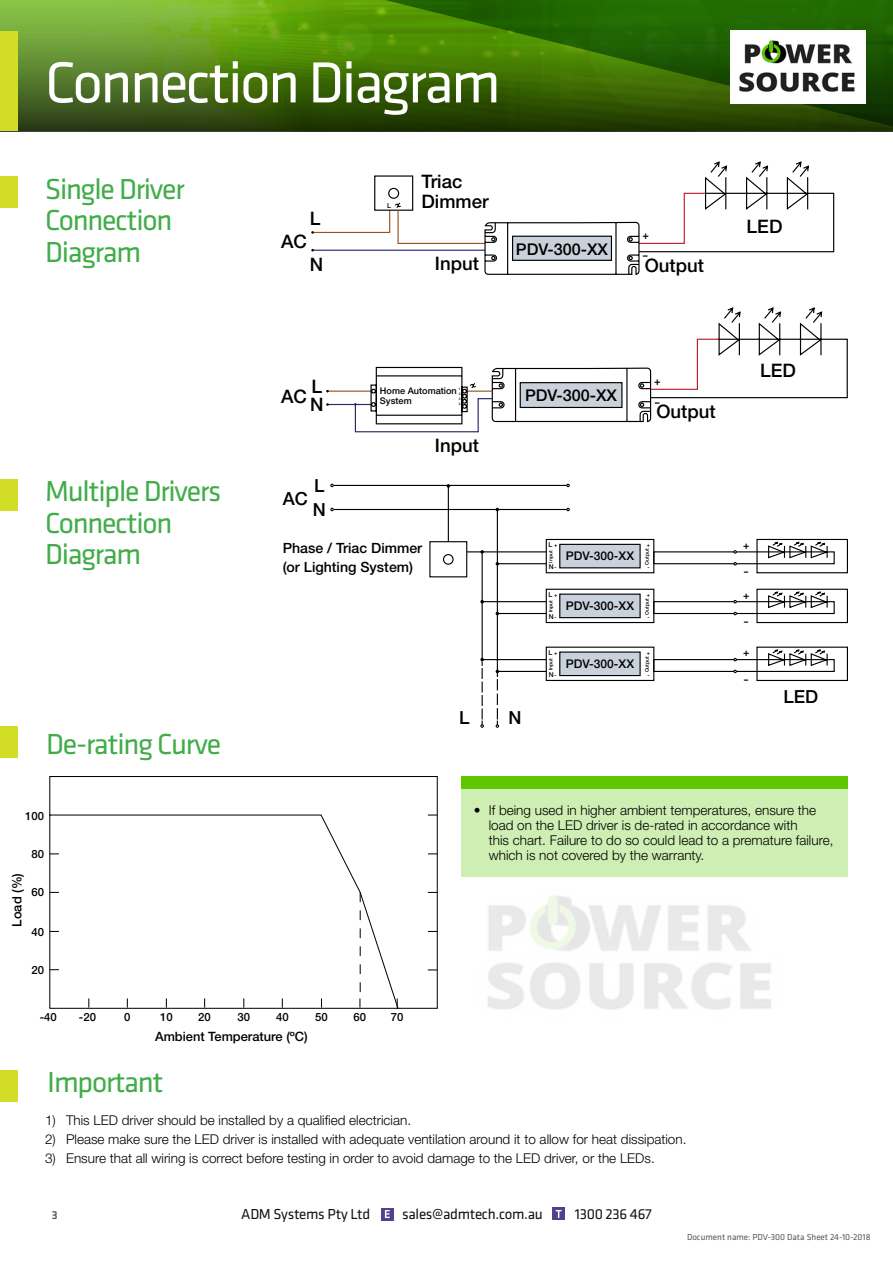
<style>
.page{position:relative;width:893px;height:1263px;background:#fff}
.page>*{position:absolute;margin:0;border:0;box-sizing:border-box;transform-origin:0 0}
.t1{font:60px "Klavika";letter-spacing:-.04em;color:#fff}
.t2{font:30px/31.5px "Klavika";letter-spacing:-.04em;color:#41ad49}
.t3{font:500 18.6px/20px "Helvetica Neue LT Std";color:#000}
.t4{font:500 18px/24.6px "Helvetica Neue LT Std";color:#000}
.t5{font:500 16.2px "Helvetica Neue LT Std";color:#000}
.t6{font:15px "Klavika";letter-spacing:-.02em;color:#141414}
.t7{font:500 14.1px/19px "Helvetica Neue LT Std";color:#000}
.t8{font:300 13.5px/15px "Helvetica Neue LT Std";color:#000}
.t9{font:500 12.9px "Helvetica Neue LT Std";color:#000}
.t10{font:500 12px "Helvetica Neue LT Std";color:#000}
.t11{font:500 12px "Klavika";color:#58595b}
.t12{font:500 11.4px "Helvetica Neue LT Std";color:#000}
.t13{font:500 10.8px/20.2px "Helvetica Neue LT Std";color:#000}
.t14{font:500 10.8px "Helvetica Neue LT Std";color:#000;scale:1.49 1}
.t15{font:500 10.5px "Helvetica Neue LT Std";color:#000}
.t16{font:500 10.5px "Helvetica Neue LT Std";color:#000;scale:1.32 1}
.t17{font:500 9.15px/9.9px "Helvetica Neue LT Std";color:#000}
.t18{font:9px "Klavika";color:#58595b}
.t19{font:500 6.75px "Helvetica Neue LT Std";color:#000}
.t20{font:500 5.4px "Helvetica Neue LT Std";color:#000}
.t21{font:500 5.1px "Helvetica Neue LT Std";color:#000}
.t22{font:500 3.3px/5.1px "Helvetica Neue LT Std";color:#000;text-align:justify}
</style>
<div class="page">
<svg style="left:0;top:0;width:893px;height:131px;background:#56831f"></svg>
<div style="left:0;top:31px;width:17px;height:100px;background:#d2de26"></div>
<svg style="left:334px;top:0;width:559px;height:130px;background:#2f6302"></svg>
<div style="left:730px;top:30px;width:136px;height:74px;background:#fff"></div>
<img style="left:739px;top:40px;width:116px;height:52px">
<svg style="left:311px;top:161px;width:524px;height:114px"></svg>
<hr style="left:328px;top:391px;width:44px;height:1px;background:#9b5324">
<hr style="left:327px;top:404px;width:45px;height:1px;background:#2b2866">
<svg style="left:354px;top:307px;width:494px;height:126px"></svg>
<hr style="left:334px;top:485px;width:234px;height:1px;background:#000">
<hr style="left:334px;top:509px;width:234px;height:1px;background:#000">
<svg style="left:330px;top:508px;width:4px;height:3px"></svg>
<svg style="left:330px;top:484px;width:4px;height:3px"></svg>
<div style="left:546px;top:539px;width:108px;height:34px;border:1px solid #000"></div>
<svg style="left:756px;top:538px;width:92px;height:36px"></svg>
<div style="left:653px;top:551px;width:182px;height:13px;border:1px solid #000"></div>
<svg style="left:733px;top:550px;width:4px;height:4px"></svg>
<svg style="left:733px;top:562px;width:4px;height:3px"></svg>
<svg style="left:756px;top:588px;width:92px;height:36px"></svg>
<div style="left:653px;top:601px;width:182px;height:13px;border:1px solid #000"></div>
<svg style="left:733px;top:600px;width:4px;height:3px"></svg>
<svg style="left:733px;top:612px;width:4px;height:3px"></svg>
<svg style="left:756px;top:646px;width:92px;height:35px"></svg>
<div style="left:653px;top:659px;width:182px;height:13px;border:1px solid #000"></div>
<svg style="left:733px;top:658px;width:4px;height:3px"></svg>
<svg style="left:733px;top:670px;width:4px;height:3px"></svg>
<hr style="left:497px;top:510px;width:1px;height:163px;background:#000">
<svg style="left:429px;top:541px;width:226px;height:187px"></svg>
<hr style="left:448px;top:486px;width:1px;height:56px;background:#000">
<div style="left:0;top:726px;width:17px;height:32px;background:#d2de26"></div>
<svg style="left:49px;top:776px;width:389px;height:233px"></svg>
<svg style="left:360px;top:892px;width:1px;height:100px"></svg>
<div style="left:462px;top:782px;width:386px;height:95px;background:#cfeeb3"></div>
<div style="left:462px;top:776px;width:386px;height:13px;background:#5ec700"></div>
<img style="left:488px;top:895px;width:260px;height:51px">
<img style="left:488px;top:946px;width:283px;height:64px">
<div style="left:0;top:1070px;width:17px;height:32px;background:#d2de26"></div>
<div style="left:0;top:176px;width:17px;height:32px;background:#d2de26"></div>
<div style="left:0;top:479px;width:17px;height:32px;background:#d2de26"></div>
<div style="left:552px;top:1207px;width:13px;height:13px;background:#54408c"></div>
<svg style="left:556px;top:1210px;width:6px;height:8px"></svg>
<div style="left:381px;top:1208px;width:13px;height:12px;background:#54408c"></div>
<svg style="left:385px;top:1210px;width:5px;height:8px"></svg>
<h1 class="t1" style="left:45px;top:50px;width:457px">Connection Diagram</h1>
<h2 class="t2" style="left:45px;top:173px;width:141px">Single Driver<br>Connection<br>Diagram</h2>
<h3 class="t3" style="left:310px;top:208px;width:12px">L</h3>
<h3 class="t3" style="left:281px;top:231px;width:27px">AC</h3>
<p class="t19" style="left:387px;top:202px;width:5px">L</p>
<h3 class="t3" style="left:421px;top:171px;width:69px">Triac<br>Dimmer</h3>
<h3 class="t3" style="left:310px;top:254px;width:15px">N</h3>
<h3 class="t3" style="left:435px;top:253px;width:46px">Input</h3>
<p class="t5" style="left:516px;top:239px;width:94px">PDV-300-XX</p>
<p class="t13" style="left:643px;top:225px;width:8px">+</p>
<p class="t14" style="left:642px;top:249px;width:6px">-</p>
<h3 class="t3" style="left:645px;top:255px;width:61px">Output</h3>
<h3 class="t3" style="left:747px;top:217px;width:37px">LED</h3>
<h3 class="t3" style="left:310px;top:377px;width:15px;line-height:18.5px">L<br>N</h3>
<h3 class="t3" style="left:281px;top:386px;width:27px">AC</h3>
<p class="t17" style="left:380px;top:386px;width:78px">Home Automation<br>System</p>
<p class="t22" style="left:459px;top:386px;width:3px">1<br>2<br>3<br>4</p>
<h3 class="t3" style="left:435px;top:435px;width:46px">Input</h3>
<h2 class="t2" style="left:45px;top:476px;width:178px">Multiple Drivers<br>Connection<br>Diagram</h2>
<h3 class="t4" style="left:313px;top:473px;width:15px">L<br>N</h3>
<h3 class="t4" style="left:283px;top:486px;width:27px">AC</h3>
<p class="t7" style="left:283px;top:538px;width:141px">Phase / Triac Dimmer (or Lighting System)</p>
<h2 class="t2" style="left:46px;top:728px;width:177px">De-rating Curve</h2>
<h3 class="t4" style="left:459px;top:705px;width:12px">L</h3>
<p class="t5" style="left:525px;top:385px;width:94px">PDV-300-XX</p>
<p class="t13" style="left:654px;top:371px;width:8px">+ -</p>
<h3 class="t3" style="left:656px;top:401px;width:61px">Output</h3>
<h3 class="t3" style="left:760px;top:360px;width:37px">LED</h3>
<h3 class="t4" style="left:508px;top:705px;width:15px">N</h3>
<p class="t19" style="left:548px;top:540px;width:5px">L</p>
<p class="t19" style="left:549px;top:562px;width:6px">N</p>
<p class="t20" style="left:554px;top:542px;width:5px">+</p>
<p class="t20" style="left:555px;top:564px;width:4px">-</p>
<p class="t20" style="left:647px;top:542px;width:5px">+</p>
<p class="t20" style="left:647px;top:564px;width:4px">-</p>
<p class="t21" style="left:548px;top:563px;width:13px;rotate:-90deg">Input</p>
<p class="t21" style="left:644px;top:565px;width:18px;rotate:-90deg">Output</p>
<p class="t10" style="left:566px;top:549px;width:70px">PDV-300-XX</p>
<p class="t19" style="left:548px;top:590px;width:5px">L</p>
<p class="t19" style="left:549px;top:612px;width:6px">N</p>
<p class="t20" style="left:554px;top:591px;width:5px">+</p>
<p class="t20" style="left:555px;top:614px;width:4px">-</p>
<p class="t20" style="left:647px;top:591px;width:5px">+</p>
<p class="t20" style="left:647px;top:614px;width:4px">-</p>
<p class="t21" style="left:548px;top:612px;width:13px;rotate:-90deg">Input</p>
<p class="t21" style="left:644px;top:614px;width:18px;rotate:-90deg">Output</p>
<p class="t10" style="left:566px;top:599px;width:70px">PDV-300-XX</p>
<p class="t19" style="left:548px;top:648px;width:5px">L</p>
<p class="t19" style="left:549px;top:670px;width:6px">N</p>
<p class="t20" style="left:554px;top:649px;width:5px">+</p>
<p class="t20" style="left:555px;top:671px;width:4px">-</p>
<p class="t20" style="left:647px;top:649px;width:5px">+</p>
<p class="t20" style="left:647px;top:671px;width:4px">-</p>
<p class="t21" style="left:548px;top:670px;width:13px;rotate:-90deg">Input</p>
<p class="t21" style="left:644px;top:672px;width:18px;rotate:-90deg">Output</p>
<p class="t10" style="left:566px;top:657px;width:70px">PDV-300-XX</p>
<p class="t15" style="left:743px;top:539px;width:8px">+</p>
<p class="t16" style="left:743px;top:565px;width:6px">-</p>
<p class="t15" style="left:743px;top:588px;width:8px">+</p>
<p class="t16" style="left:743px;top:615px;width:6px">-</p>
<p class="t15" style="left:743px;top:646px;width:8px">+</p>
<p class="t16" style="left:743px;top:673px;width:6px">-</p>
<h3 class="t4" style="left:783px;top:684px;width:36px">LED</h3>
<p class="t12" style="left:25px;top:809px;width:20px">100</p>
<p class="t12" style="left:32px;top:847px;width:14px">80</p>
<p class="t12" style="left:32px;top:886px;width:14px">60</p>
<p class="t12" style="left:32px;top:925px;width:14px">40</p>
<p class="t12" style="left:32px;top:963px;width:14px">20</p>
<p class="t12" style="left:40px;top:1010px;width:19px">-40</p>
<p class="t12" style="left:79px;top:1010px;width:19px">-20</p>
<p class="t12" style="left:124px;top:1010px;width:8px">0</p>
<p class="t12" style="left:160px;top:1010px;width:14px">10</p>
<p class="t12" style="left:198px;top:1010px;width:14px">20</p>
<p class="t12" style="left:237px;top:1010px;width:14px">30</p>
<p class="t12" style="left:276px;top:1010px;width:14px">40</p>
<p class="t12" style="left:315px;top:1010px;width:14px">50</p>
<p class="t12" style="left:354px;top:1010px;width:14px">60</p>
<p class="t12" style="left:391px;top:1010px;width:14px">70</p>
<p class="t9" style="left:9px;top:927px;width:55px;rotate:-90deg">Load (%)</p>
<p class="t9" style="left:155px;top:1028px;width:154px">Ambient Temperature (ºC)</p>
<h2 class="t2" style="left:47px;top:1067px;width:118px">Important</h2>
<p class="t8" style="left:489px;top:802px;width:346px;text-indent:-15px">• If being used in higher ambient temperatures, ensure the load on the LED driver is de-rated in accordance with<br>this chart. Failure to do so could lead to a premature failure, which is not covered by the warranty.</p>
<p class="t8" style="left:45px;top:1112px;width:368px">1) This LED driver should be installed by a qualified electrician.</p>
<p class="t8" style="left:45px;top:1131px;width:643px">2) Please make sure the LED driver is installed with adequate ventilation around it to allow for heat dissipation.</p>
<p class="t8" style="left:45px;top:1150px;width:611px">3) Ensure that all wiring is correct before testing in order to avoid damage to the LED driver, or the LEDs.</p>
<p class="t11" style="left:52px;top:1208px;width:7px">3</p>
<p class="t6" style="left:241px;top:1206px;width:131px">ADM Systems Pty Ltd</p>
<p class="t6" style="left:402px;top:1206px;width:142px">sales@admtech.com.au</p>
<p class="t6" style="left:575px;top:1206px;width:78px">1300 236 467</p>
<p class="t18" style="left:687px;top:1232px;width:185px">Document name: PDV-300 Data Sheet 24-10-2018</p>
</div>
